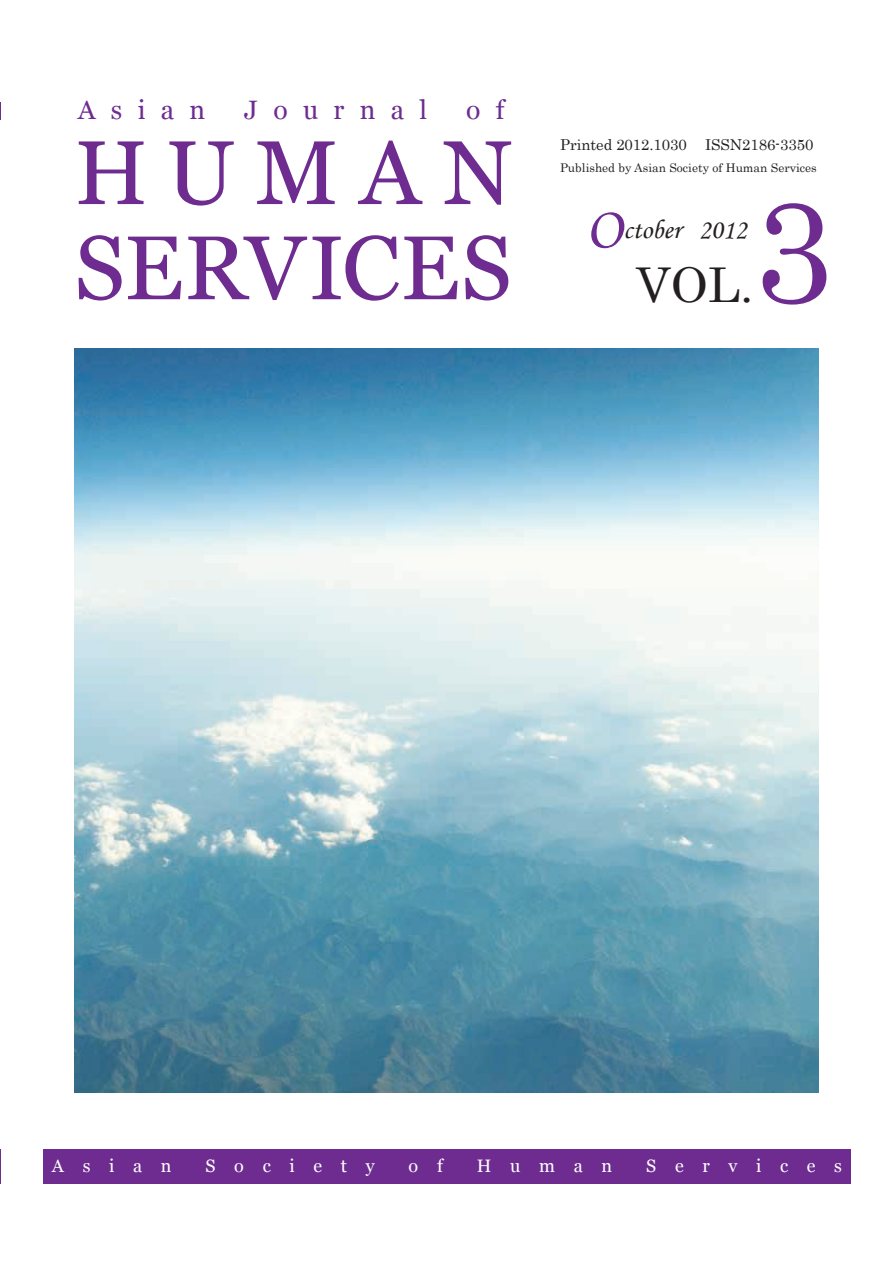
<style>
.page{position:relative;width:893px;height:1263px;background:#fff}
.page>*{position:absolute;margin:0;border:0;box-sizing:border-box;transform-origin:0 0}
.t1{font:144px "Century";color:#6e2c91}
.t2{font:90.3px/95.1px "Georgia";letter-spacing:.02em;color:#6e2c91}
.t3{font:48px "Century";color:#231f20}
.t4{font:27.15px "Monotype Corsiva";color:#231f20}
.t5{font:26.55px "Georgia";letter-spacing:.575em;color:#6e2c91}
.t6{font:18px "Georgia";letter-spacing:1.035em;color:#fff}
.t7{font:15px "Century";letter-spacing:-.005em;color:#231f20}
.t8{font:12px "Century";color:#231f20}
.s1{font-family:"MS P Gothic"}
.s2{font-size:60px;color:#6e2c91}
</style>
<div class="page">
<div style="left:43px;top:1149px;width:807px;height:34px;background:#6e2c91"></div>
<img style="left:74px;top:349px;width:744px;height:743px">
<h3 class="t5" style="left:78px;top:93px;width:129px">Asian</h3>
<h3 class="t5" style="left:244px;top:93px;width:184px">Journal</h3>
<h3 class="t5" style="left:466px;top:93px;width:40px">o f</h3>
<h2 class="t2" style="left:74px;top:127px;width:439px">HUMAN<br>SERVICES</h2>
<p class="t7" style="left:560px;top:132px;width:255px">Printed 2012.1030 <span class="s1">　</span> ISSN2186-3350</p>
<p class="t8" style="left:560px;top:158px;width:258px">Published by Asian Society of Human Services</p>
<h3 class="t4" style="left:585px;top:213px;width:163px"><span class="s2">O</span>ctober 2012</h3>
<h3 class="t3" style="left:636px;top:244px;width:119px">VOL.</h3>
<h1 class="t1" style="left:753px;top:130px;width:82px">3</h1>
<h3 class="t6" style="left:52px;top:1155px;width:121px">Asian</h3>
<h3 class="t6" style="left:206px;top:1155px;width:171px">Society</h3>
<h3 class="t6" style="left:409px;top:1155px;width:36px">o f</h3>
<h3 class="t6" style="left:477px;top:1155px;width:137px">Human</h3>
<h3 class="t6" style="left:646px;top:1155px;width:197px">Services</h3>
</div>
